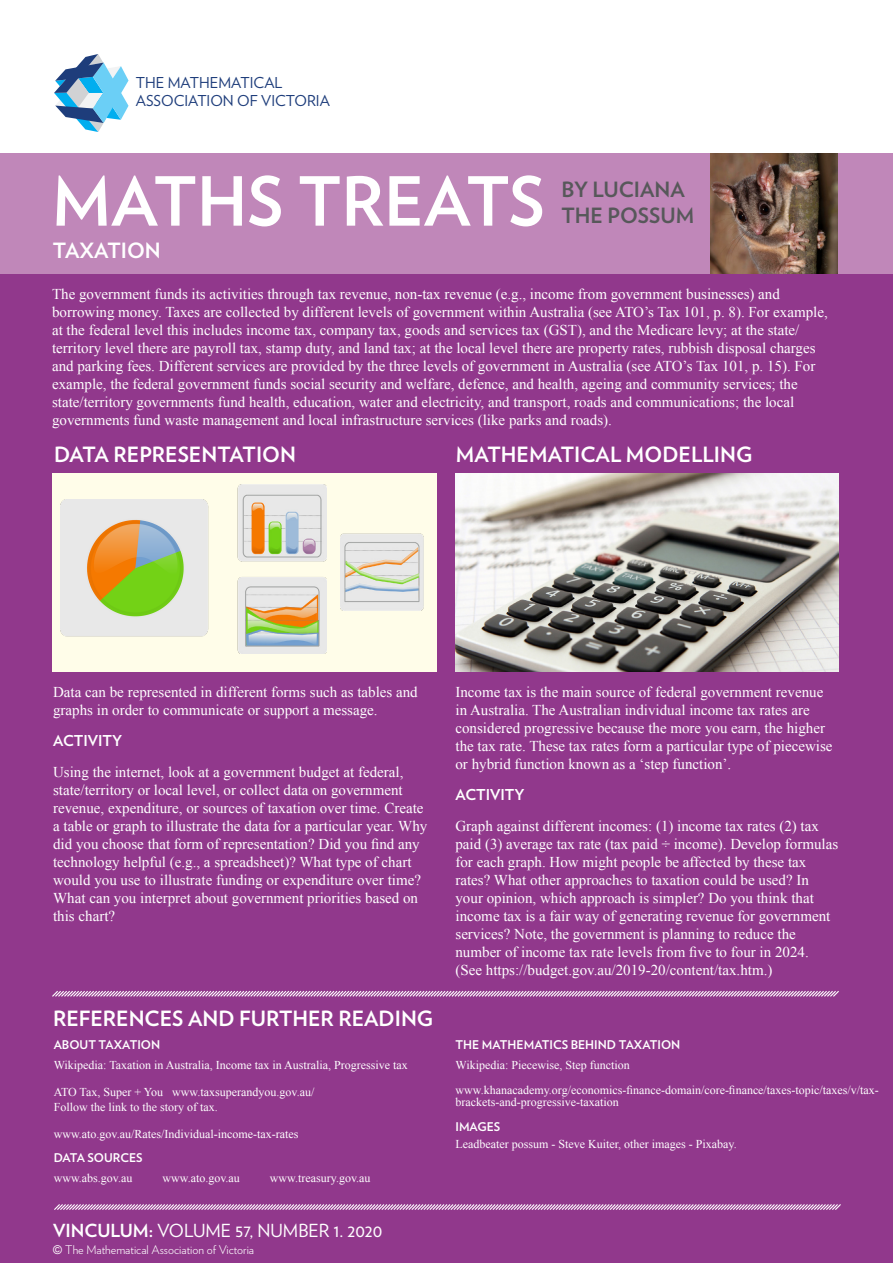
<style>
.page{position:relative;width:893px;height:1263px;background:#91388c}
.page>*{position:absolute;margin:0;border:0;box-sizing:border-box;transform-origin:0 0}
.t1{font:700 67.5px "Verlag";color:#fff}
.Subheading_-_ORANGE{font:700 21px "Verlag";color:#fff}
.t2{font:700 21px/25.2px "Verlag";color:#57585a}
.t3{font:18px "Verlag";color:#fff}
.Body_text{font:15px/18px "Times New Roman";color:#fff}
.t4{font:15px/18px "Verlag";color:#1e3d7b}
.Heading_4{font:700 15px "Verlag";color:#fff}
.Heading_4-2{font:12px/19.8px "Times New Roman";color:#fff}
.Body_text-2{font:12px/14.4px "Times New Roman";color:#fff}
.t5{font:300 12px "Verlag";color:#fff}
.s1{font-family:"Verlag";font-weight:700}
.s2{font-weight:700}
.s3{font-family:"Arial";font-weight:400}
</style>
<div class="page">
<div style="left:0;top:0;width:893px;height:154px;background:#fff"></div>
<div style="left:0;top:153px;width:893px;height:120px;background:#c087b9"></div>
<img style="left:710px;top:153px;width:127px;height:120px">
<svg style="left:54px;top:1204px;width:787px;height:6px;background:#c292c0"></svg>
<svg style="left:54px;top:54px;width:75px;height:78px"></svg>
<svg style="left:52px;top:991px;width:787px;height:6px;background:#c291bf"></svg>
<img style="left:456px;top:473px;width:382px;height:198px">
<div style="left:52px;top:473px;width:385px;height:198px;background:#fffde9"></div>
<img style="left:340px;top:533px;width:84px;height:78px">
<img style="left:61px;top:500px;width:148px;height:137px">
<img style="left:237px;top:484px;width:90px;height:169px">
<p class="t4" style="left:136px;top:73px;width:196px">THE MATHEMATICAL<br>ASSOCIATION OF VICTORIA</p>
<p class="t1" style="left:52px;top:148px;width:495px">MATHS TREATS</p>
<p class="t2" style="left:561px;top:176px;width:134px">BY LUCIANA<br>THE POSSUM</p>
<p class="Subheading_-_ORANGE" style="left:53px;top:234px;width:109px">TAXATION</p>
<p class="Body_text" style="left:52px;top:285px;width:777px">The government funds its activities through tax revenue, non-tax revenue (e.g., income from government businesses) and borrowing money. Taxes are collected by different levels of government within Australia (see ATO’s Tax 101, p. 8). For example, at the federal level this includes income tax, company tax, goods and services tax (GST), and the Medicare levy; at the state/ territory level there are payroll tax, stamp duty, and land tax; at the local level there are property rates, rubbish disposal charges and parking fees. Different services are provided by the three levels of government in Australia (see ATO’s Tax 101, p. 15). For example, the federal government funds social security and welfare, defence, and health, ageing and community services; the state/territory governments fund health, education, water and electricity, and transport, roads and communications; the local governments fund waste management and local infrastructure services (like parks and roads).</p>
<p class="Subheading_-_ORANGE" style="left:54px;top:438px;width:243px">DATA REPRESENTATION</p>
<p class="Subheading_-_ORANGE" style="left:456px;top:438px;width:298px">MATHEMATICAL MODELLING</p>
<p class="Body_text" style="left:53px;top:683px;width:366px">Data can be represented in different forms such as tables and graphs in order to communicate or support a message.</p>
<p class="Heading_4" style="left:53px;top:729px;width:71px">ACTIVITY</p>
<p class="Body_text" style="left:53px;top:762px;width:376px">Using the internet, look at a government budget at federal, state/territory or local level, or collect data on government revenue, expenditure, or sources of taxation over time. Create a table or graph to illustrate the data for a particular year. Why did you choose that form of representation? Did you find any technology helpful (e.g., a spreadsheet)? What type of chart would you use to illustrate funding or expenditure over time?<br>What can you interpret about government priorities based on this chart?</p>
<p class="Subheading_-_ORANGE" style="left:53px;top:1002px;width:382px">REFERENCES AND FURTHER READING</p>
<p class="Heading_4-2" style="left:54px;top:1035px;width:356px"><span class="s1">ABOUT TAXATION<br></span>Wikipedia: Taxation in Australia, Income tax in Australia, Progressive tax</p>
<p class="Body_text-2" style="left:54px;top:1085px;width:262px">ATO Tax, Super + You www.taxsuperandyou.gov.au/<br>Follow the link to the story of tax.</p>
<p class="Body_text-2" style="left:54px;top:1126px;width:246px">www.ato.gov.au/Rates/Individual-income-tax-rates</p>
<p class="Heading_4-2" style="left:54px;top:1148px;width:90px"><span class="s1">DATA SOURCES </span>www.abs.gov.au</p>
<p class="Heading_4-2" style="left:162px;top:1168px;width:79px">www.ato.gov.au</p>
<p class="Heading_4-2" style="left:270px;top:1168px;width:102px">www.treasury.gov.au</p>
<p class="t3" style="left:53px;top:1217px;width:331px"><span class="s2">VINCULUM:</span> VOLUME 57, NUMBER 1. 2020</p>
<p class="t5" style="left:53px;top:1240px;width:203px"><span class="s3">©</span> The Mathematical Association of Victoria</p>
<p class="Body_text" style="left:455px;top:683px;width:379px">Income tax is the main source of federal government revenue in Australia. The Australian individual income tax rates are considered progressive because the more you earn, the higher the tax rate. These tax rates form a particular type of piecewise or hybrid function known as a ‘step function’.</p>
<p class="Heading_4" style="left:455px;top:783px;width:71px">ACTIVITY</p>
<p class="Body_text" style="left:455px;top:816px;width:384px">Graph against different incomes: (1) income tax rates (2) tax paid (3) average tax rate (tax paid ÷ income). Develop formulas for each graph. How might people be affected by these tax rates? What other approaches to taxation could be used? In your opinion, which approach is simpler? Do you think that income tax is a fair way of generating revenue for government services? Note, the government is planning to reduce the number of income tax rate levels from five to four in 2024. (See https://budget.gov.au/2019-20/content/tax.htm.)</p>
<p class="Body_text-2" style="left:455px;top:1035px;width:226px;line-height:19.8px"><span class="s1">THE MATHEMATICS BEHIND TAXATION<br></span>Wikipedia: Piecewise, Step function</p>
<p class="Heading_4-2" style="left:455px;top:1083px;width:425px;line-height:12px">www.khanacademy.org/economics-finance-domain/core-finance/taxes-topic/taxes/v/tax&shy;brackets-and-progressive-taxation</p>
<p class="Heading_4-2" style="left:455px;top:1117px;width:283px;line-height:17.4px"><span class="s1">IMAGES<br></span>Leadbeater possum - Steve Kuiter, other images - Pixabay.</p>
</div>
